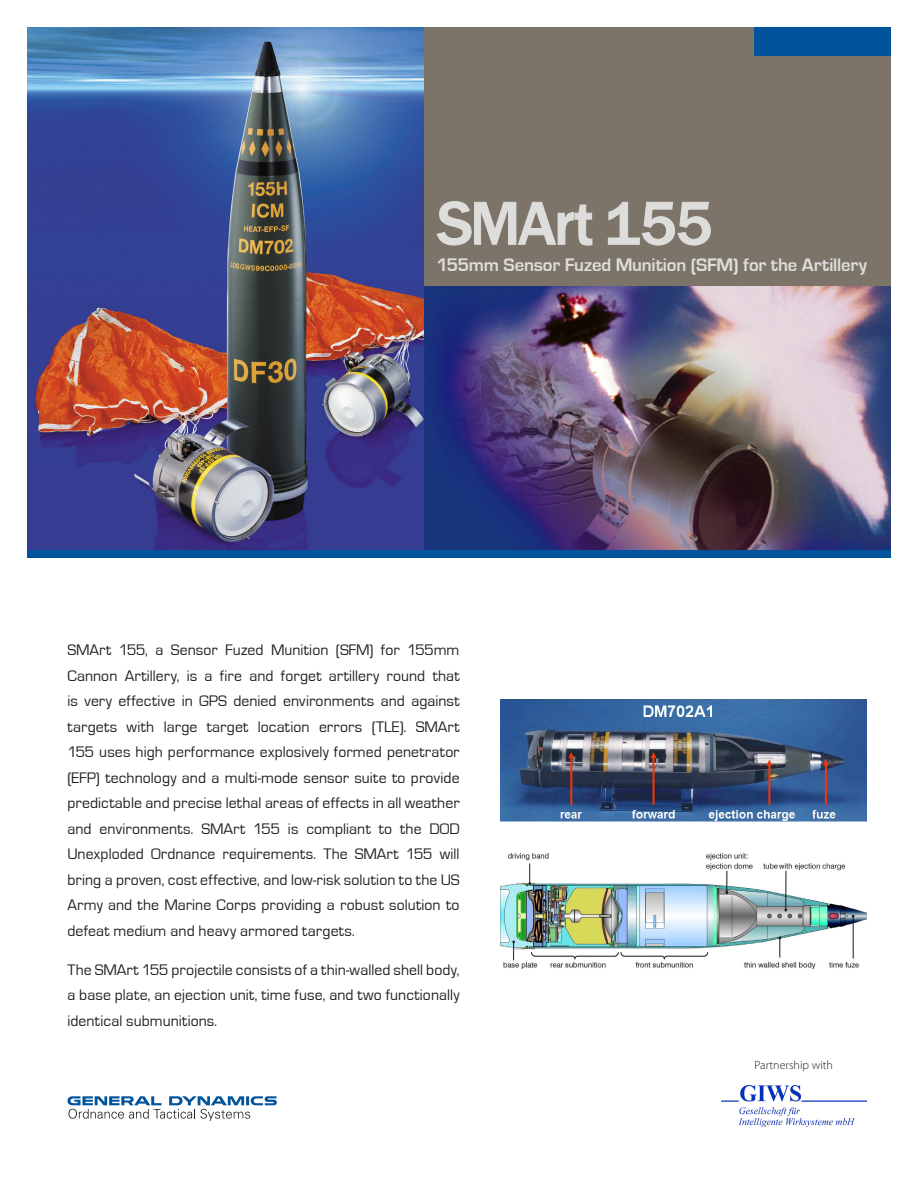
<style>
.page{position:relative;width:918px;height:1188px;background:#fff}
.page>*{position:absolute;margin:0;border:0;box-sizing:border-box;transform-origin:0 0}
.t1{font:60px "Framina";letter-spacing:-.02em;color:#dddddb}
.t2{font:700 18.75px "Eurostile";letter-spacing:-.01em;color:#dddddb}
.Body_Copy{font:15.75px/25.5px "Eurostile";letter-spacing:.005em;color:#231f20;text-align:justify}
.t3{font:300 12px "Myriad Pro";color:#231f20}
</style>
<div class="page">
<div style="left:421px;top:27px;width:470px;height:260px;background:#7c7468"></div>
<img style="left:424px;top:286px;width:467px;height:264px">
<img style="left:27px;top:27px;width:397px;height:523px">
<div style="left:27px;top:550px;width:864px;height:8px;background:#01539b"></div>
<div style="left:755px;top:27px;width:136px;height:28px;background:#01539b"></div>
<svg style="left:436px;top:201px;width:157px;height:45px"></svg>
<svg style="left:607px;top:201px;width:104px;height:45px"></svg>
<img style="left:500px;top:700px;width:367px;height:121px">
<img style="left:500px;top:854px;width:367px;height:114px">
<svg style="left:68px;top:1096px;width:209px;height:25px"></svg>
<img style="left:721px;top:1085px;width:146px;height:41px">
<p class="t1" style="left:436px;top:187px;width:279px">SMArt 155</p>
<p class="t2" style="left:436px;top:254px;width:432px">155mm Sensor Fuzed Munition (SFM) for the Artillery</p>
<p class="Body_Copy" style="left:68px;top:638px;width:394px">SMArt 155, a Sensor Fuzed Munition (SFM) for 155mm Cannon Artillery, is a fire and forget artillery round that is very effective in GPS denied environments and against targets with large target location errors (TLE). SMArt 155 uses high performance explosively formed penetrator (EFP) technology and a multi-mode sensor suite to provide predictable and precise lethal areas of effects in all weather and environments. SMArt 155 is compliant to the DOD Unexploded Ordnance requirements. The SMArt 155 will bring a proven, cost effective, and low-risk solution to the US Army and the Marine Corps providing a robust solution to defeat medium and heavy armored targets.</p>
<p class="Body_Copy" style="left:68px;top:957px;width:394px">The SMArt 155 projectile consists of a thin-walled shell body, a base plate, an ejection unit, time fuse, and two functionally identical submunitions.</p>
<p class="t3" style="left:755px;top:1059px;width:80px">Partnership with</p>
</div>
